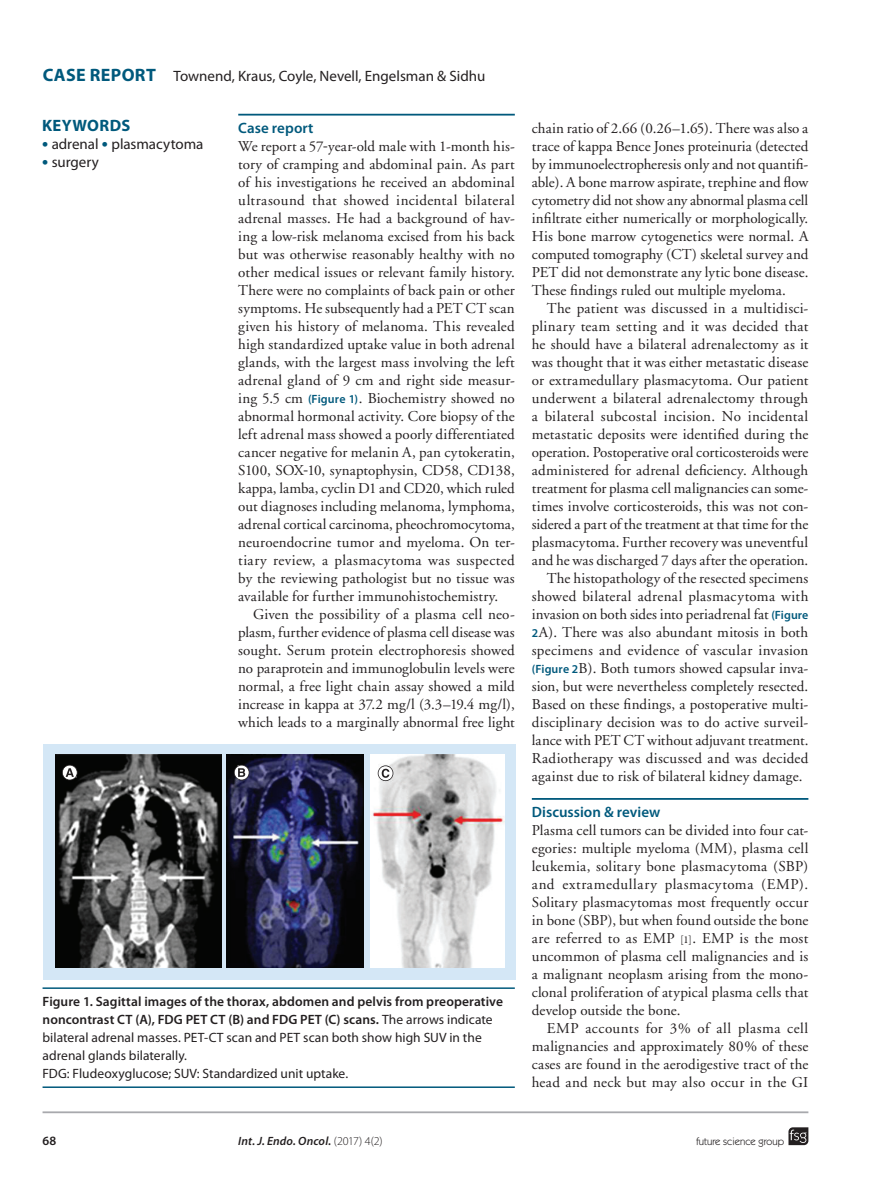
<style>
.page{position:relative;width:885px;height:1191px;background:#fff}
.page>*{position:absolute;margin:0;border:0;box-sizing:border-box;transform-origin:0 0}
.t1{font:700 16.5px "Myriad Pro";letter-spacing:.025em;color:#00597c}
.t2{font:15px/18px "Adobe Garamond";letter-spacing:.01em;color:#231f20;text-align:justify}
.t3{font:15px "Adobe Garamond";letter-spacing:-.01em;color:#231f20}
.t4{font:15px "Myriad Pro";color:#231f20}
.t5{font:600 15px "Myriad Pro";color:#00597c}
.t6{font:13.5px/18px "Myriad Pro";color:#231f20}
.t7{font:600 13.5px/18px "Myriad Pro";letter-spacing:.005em;color:#231f20}
.t8{font:600 12.75px "Myriad Pro";color:#231f20}
.t9{font:italic 600 12px "Myriad Pro";letter-spacing:.01em;color:#231f20}
.t10{font:10.5px "Itc Kabel";color:#231f20}
.s1{font-weight:700;font-size:18px;color:#00597c}
.s2{font-family:"Frutiger";font-weight:300;font-stretch:condensed;font-size:13.5px;color:#00597c}
.s3{font-family:"Myriad Pro"}
.s4{font-family:"Myriad Pro";font-weight:600;font-size:12px;color:#00597c}
.s5{font-weight:600}
.s6{font-family:"Garamond Premr Pro";font-size:10.5px}
.s7{font-weight:300;font-style:normal}
</style>
<div class="page">
<svg style="left:788px;top:1127px;width:20px;height:18px"></svg>
<hr style="left:43px;top:1111px;width:765px;height:2px;background:#a8a9ad">
<hr style="left:43px;top:987px;width:471px;height:2px;background:#00597c">
<hr style="left:43px;top:1086px;width:471px;height:2px;background:#00597c">
<div style="left:43px;top:744px;width:472px;height:236px;background:#d4e7f6"></div>
<img style="left:370px;top:754px;width:134px;height:213px">
<img style="left:227px;top:754px;width:136px;height:213px">
<img style="left:56px;top:754px;width:166px;height:213px">
<svg style="left:234px;top:764px;width:15px;height:16px"></svg>
<svg style="left:377px;top:765px;width:16px;height:16px"></svg>
<div style="left:62px;top:761px;width:13px;height:5px;background:#040504"></div>
<svg style="left:62px;top:764px;width:16px;height:16px"></svg>
<hr style="left:238px;top:114px;width:276px;height:2px;background:#00597c">
<hr style="left:531px;top:798px;width:277px;height:2px;background:#00597c">
<p class="t4" style="left:43px;top:67px;width:444px"><span class="s1">CASE REPORT</span> Townend, Kraus, Coyle, Nevell, Engelsman &amp; Sidhu</p>
<p class="t1" style="left:42px;top:115px;width:90px">KEYWORDS</p>
<p class="t4" style="left:42px;top:135px;width:163px"><span class="s2">•</span> adrenal <span class="s2">•</span> plasmacytoma</p>
<p class="t4" style="left:42px;top:153px;width:58px"><span class="s2">•</span> surgery</p>
<p class="t5" style="left:238px;top:118px;width:77px">Case report</p>
<p class="t2" style="left:238px;top:137px;width:278px">We report a 57<span class="s3">‐</span>year-old male with 1-month his&shy;tory of cramping and abdominal pain. As part of his investigations he received an abdominal ultrasound that showed incidental bilateral adrenal masses. He had a background of hav&shy;ing a low-risk melanoma excised from his back but was otherwise reasonably healthy with no other medical issues or relevant family history.<br>There were no complaints of back pain or other symptoms. He subsequently had a PET CT scan given his history of melanoma. This revealed high standardized uptake value in both adrenal glands, with the largest mass involving the left adrenal gland of 9 cm and right side measur&shy;ing 5.5 cm <span class="s4">(Figure 1)</span>. Biochemistry showed no abnormal hormonal activity. Core biopsy of the left adrenal mass showed a poorly differentiated cancer negative for melanin A, pan cytokeratin, S100, SOX<span class="s3">‐</span>10, synaptophysin, CD58, CD138, kappa, lamba, cyclin D1 and CD20, which ruled out diagnoses including melanoma, lymphoma, adrenal cortical carcinoma, pheochromocytoma, neuroendocrine tumor and myeloma. On ter&shy;tiary review, a plasmacytoma was suspected by the reviewing pathologist but no tissue was available for further immunohistochemistry.</p>
<p class="t2" style="left:238px;top:605px;width:278px;text-indent:15px">Given the possibility of a plasma cell neo&shy;plasm, further evidence of plasma cell disease was sought. Serum protein electrophoresis showed no paraprotein and immunoglobulin levels were normal, a free light chain assay showed a mild increase in kappa at 37.2 mg/l (3.3–19.4 mg/l), which leads to a marginally abnormal free light</p>
<p class="t7" style="left:43px;top:992px;width:462px">Figure 1. Sagittal images of the thorax, abdomen and pelvis from preoperative noncontrast CT (A), FDG PET</p>
<p class="t6" style="left:43px;top:1010px;width:451px;text-indent:282px"><span class="s5">(C) scans.</span> The arrows indicate bilateral adrenal masses. PET-CT scan and PET scan both show high SUV in the adrenal glands bilaterally.<br>FDG: Fludeoxyglucose; SUV: Standardized unit uptake.</p>
<p class="t7" style="left:210px;top:1010px;width:98px">CT (B) and FDG PET</p>
<p class="t2" style="left:531px;top:119px;width:278px">chain ratio of 2.66 (0.26–1.65). There was also a trace of kappa Bence Jones proteinuria (detected by immunoelectropheresis only and not quantifi&shy;able). A bone marrow aspirate, trephine and flow cytometry did not show any abnormal plasma cell infiltrate either numerically or morphologically.<br>His bone marrow cytogenetics were normal. A computed tomography (CT) skeletal survey and PET did not demonstrate any lytic bone disease.<br>These findings ruled out multiple myeloma.</p>
<p class="t2" style="left:546px;top:299px;width:263px">The patient was discussed in a multidisci-</p>
<p class="t2" style="left:531px;top:317px;width:278px">plinary team setting and it was decided that</p>
<p class="t2" style="left:531px;top:335px;width:278px">he should have a bilateral adrenalectomy as it</p>
<p class="t2" style="left:531px;top:353px;width:278px">was thought that it was either metastatic disease</p>
<p class="t2" style="left:531px;top:371px;width:278px">or extramedullary plasmacytoma. Our patient</p>
<p class="t2" style="left:531px;top:389px;width:278px">underwent a bilateral adrenalectomy through</p>
<p class="t2" style="left:531px;top:407px;width:278px">a bilateral subcostal incision. No incidental</p>
<p class="t2" style="left:531px;top:425px;width:278px">metastatic deposits were identified during the</p>
<p class="t3" style="left:531px;top:444px;width:278px">operation. Postoperative oral corticosteroids were</p>
<p class="t2" style="left:531px;top:461px;width:278px">administered for adrenal deficiency. Although</p>
<p class="t2" style="left:531px;top:479px;width:278px">treatment for plasma cell malignancies can some-</p>
<p class="t2" style="left:531px;top:497px;width:278px">times involve corticosteroids, this was not con-</p>
<p class="t3" style="left:531px;top:516px;width:278px">sidered a part of the treatment at that time for the</p>
<p class="t2" style="left:531px;top:533px;width:278px">plasmacytoma. Further recovery was uneventful</p>
<p class="t2" style="left:531px;top:551px;width:278px">and he was discharged 7 days after the operation.</p>
<p class="t2" style="left:546px;top:569px;width:263px">The histopathology of the resected specimens</p>
<p class="t2" style="left:531px;top:587px;width:278px">showed bilateral adrenal plasmacytoma with</p>
<p class="t2" style="left:531px;top:605px;width:278px">invasion on both sides into periadrenal fat <span class="s4">(Figure</span></p>
<p class="t2" style="left:531px;top:623px;width:278px"><span class="s4">2</span>A). There was also abundant mitosis in both</p>
<p class="t2" style="left:531px;top:641px;width:278px">specimens and evidence of vascular invasion</p>
<p class="t2" style="left:531px;top:659px;width:278px"><span class="s4">(Figure 2</span>B). Both tumors showed capsular inva-</p>
<p class="t2" style="left:532px;top:677px;width:278px">sion, but were nevertheless completely resected.</p>
<p class="t2" style="left:532px;top:695px;width:278px">Based on these findings, a postoperative multi-</p>
<p class="t2" style="left:532px;top:713px;width:278px">disciplinary decision was to do active surveil-</p>
<p class="t2" style="left:532px;top:731px;width:278px">lance with PET CT without adjuvant treatment.</p>
<p class="t2" style="left:532px;top:749px;width:278px">Radiotherapy was discussed and was decided</p>
<p class="t2" style="left:532px;top:767px;width:272px">against due to risk of bilateral kidney damage.</p>
<p class="t5" style="left:532px;top:802px;width:130px">Discussion &amp; review</p>
<p class="t2" style="left:531px;top:821px;width:278px">Plasma cell tumors can be divided into four cat&shy;egories: multiple myeloma (MM), plasma cell leukemia, solitary bone plasmacytoma (SBP) and extramedullary plasmacytoma (EMP).<br>Solitary plasmacytomas most frequently occur in bone (SBP), but when found outside the bone are referred to as EMP <span class="s6">[1]</span>. EMP is the most uncommon of plasma cell malignancies and is a malignant neoplasm arising from the mono&shy;clonal proliferation of atypical plasma cells that develop outside the bone.</p>
<p class="t2" style="left:531px;top:1019px;width:278px;text-indent:15px">EMP accounts for 3% of all plasma cell malignancies and approximately 80% of these cases are found in the aerodigestive tract of the head and neck but may also occur in the GI</p>
<p class="t8" style="left:43px;top:1132px;width:15px">68</p>
<p class="t9" style="left:238px;top:1133px;width:146px">Int. J. Endo. Oncol. <span class="s7">(2017) 4(2)</span></p>
<p class="t10" style="left:696px;top:1135px;width:90px">future science group</p>
</div>
